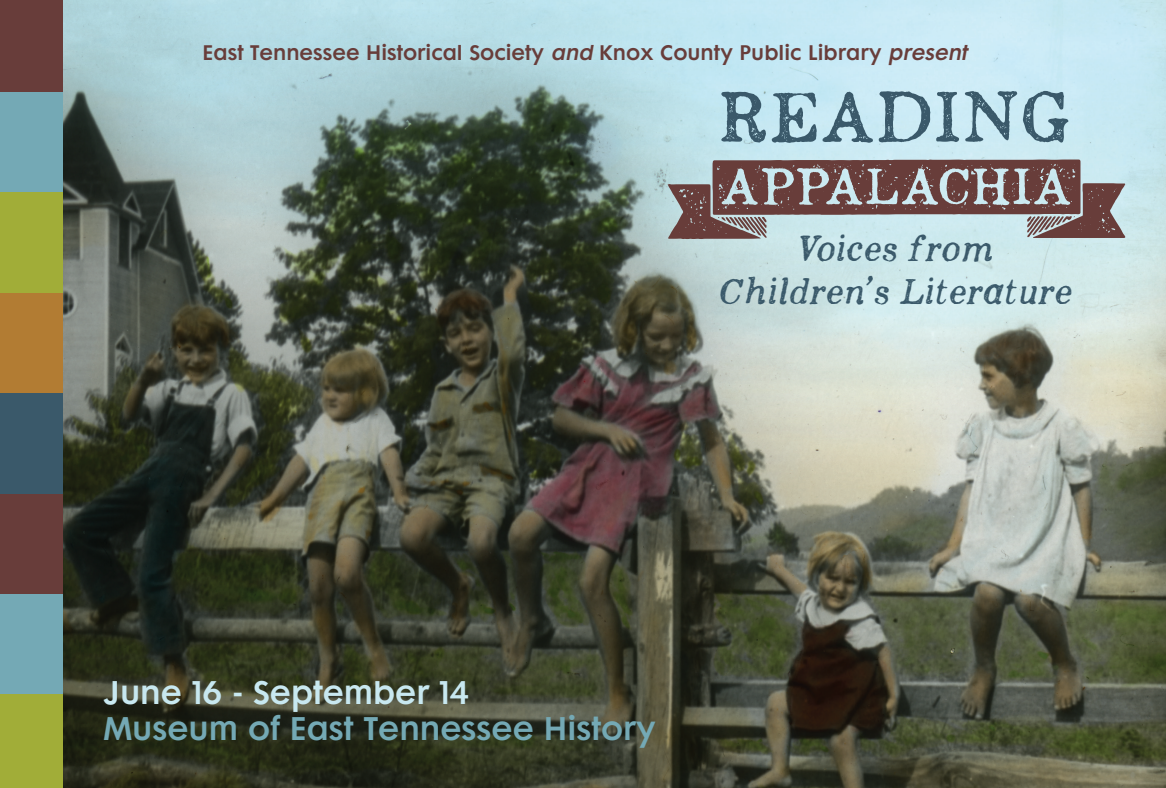
<style>
.page{position:relative;width:1166px;height:788px;background:#fff}
.page>*{position:absolute;margin:0;border:0;box-sizing:border-box;transform-origin:0 0}
.t1{font:500 71.75px "Appareo";color:#3a596a}
.t2{font:italic 500 36.05px/43.2px "Appareo";color:#3a596a;text-align:center}
.t3{font:29.93px "Cg Futura Maxi De";color:#74a9b5}
.t4{font:29.93px "Cg Futura Maxi De";color:#c8e8f0}
.t5{font:19.25px "Cg Futura Maxi De";color:#683d3a}
.s1{font-style:italic}
</style>
<div class="page">
<img style="left:62px;top:0;width:1104px;height:788px">
<div style="left:0;top:0;width:62px;height:102px;background:#683d3a"></div>
<div style="left:0;top:92px;width:62px;height:111px;background:#74a9b5"></div>
<div style="left:0;top:192px;width:62px;height:111px;background:#a1ad38"></div>
<div style="left:0;top:293px;width:62px;height:110px;background:#b27c33"></div>
<div style="left:0;top:393px;width:62px;height:111px;background:#3a596a"></div>
<div style="left:0;top:494px;width:62px;height:110px;background:#683d3a"></div>
<div style="left:0;top:594px;width:62px;height:111px;background:#74a9b5"></div>
<div style="left:0;top:694px;width:62px;height:94px;background:#a1ad38"></div>
<svg style="left:667px;top:159px;width:458px;height:80px;background:#918687"></svg>
<p class="t5" style="left:203px;top:41px;width:770px">East Tennessee Historical Society <span class="s1">and</span> Knox County Public Library <span class="s1">present</span></p>
<h1 class="t1" style="left:718px;top:68px;width:354px">READING</h1>
<h2 class="t2" style="left:720px;top:227px;width:354px">Voices from<br>Children’s Literature</h2>
<h3 class="t4" style="left:104px;top:674px;width:367px">June 16 - September 14</h3>
<h3 class="t3" style="left:104px;top:710px;width:553px">Museum of East Tennessee History</h3>
</div>
